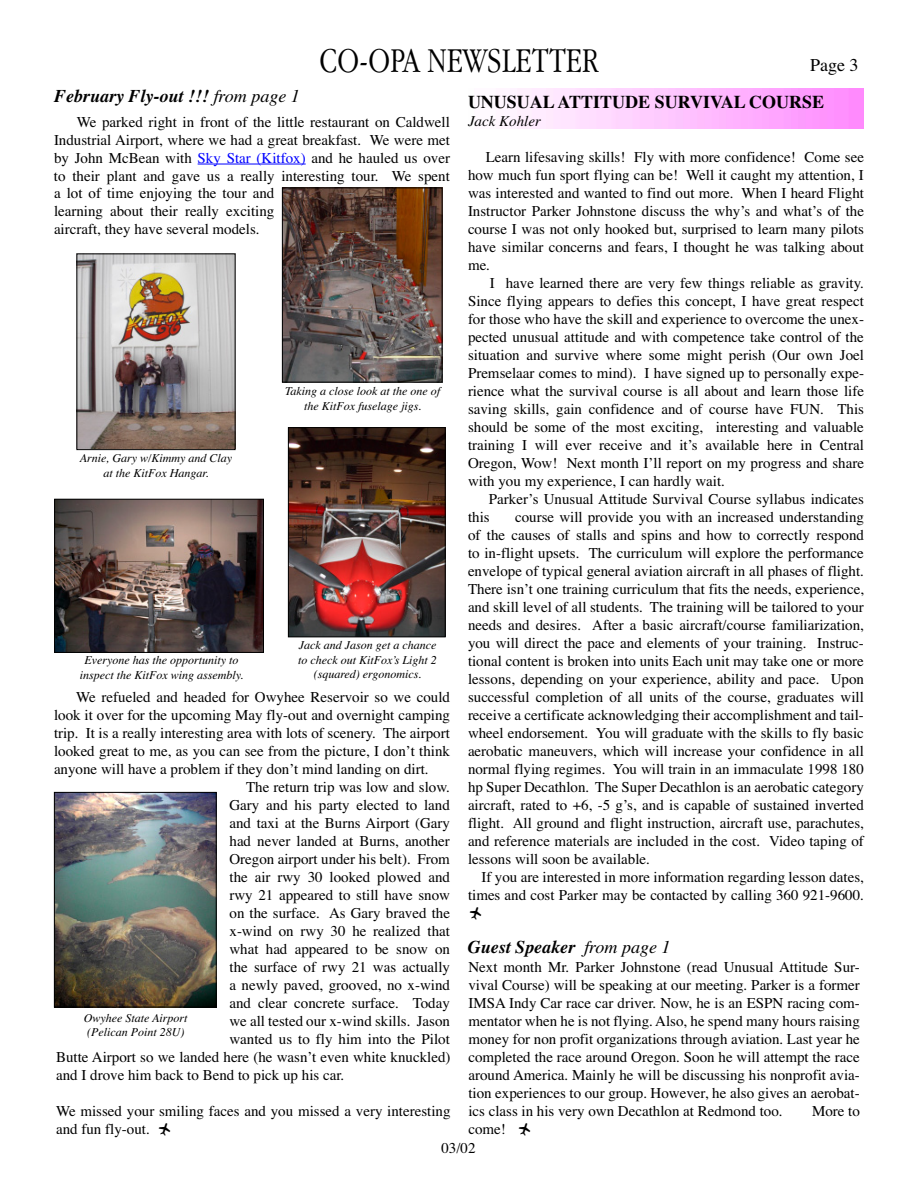
<style>
.page{position:relative;width:918px;height:1188px;background:#fff}
.page>*{position:absolute;margin:0;border:0;box-sizing:border-box;transform-origin:0 0}
.t1{font:300 36px "Apple Garamond";color:#000}
.t2{font:italic 700 18px "Times";color:#000}
.t3{font:700 18px "Times";color:#000}
.t4{font:18px "Times";color:#000}
.t5{font:15px/18px "Times";color:#000;text-align:justify}
.t6{font:italic 15px "Times";color:#000}
.t7{font:italic 12px/14.4px "Times";color:#000;text-align:center}
.s1{font-weight:400}
.s2{color:#00f}
</style>
<div class="page">
<svg style="left:474px;top:88px;width:128px;height:41px"></svg>
<hr style="left:198px;top:164px;width:108px;height:1px;background:#00f">
<img style="left:56px;top:794px;width:159px;height:211px">
<div style="left:54px;top:792px;width:163px;height:215px;border:1px solid #000"></div>
<img style="left:284px;top:190px;width:156px;height:190px">
<div style="left:282px;top:188px;width:160px;height:194px;border:1px solid #000"></div>
<img style="left:78px;top:256px;width:156px;height:192px">
<div style="left:76px;top:254px;width:160px;height:196px;border:1px solid #000"></div>
<img style="left:290px;top:429px;width:154px;height:206px">
<div style="left:288px;top:427px;width:158px;height:210px;border:1px solid #000"></div>
<img style="left:56px;top:501px;width:206px;height:150px">
<div style="left:54px;top:499px;width:210px;height:154px;border:1px solid #000"></div>
<h1 class="t1" style="left:319px;top:47px;width:281px">CO-OPA NEWSLETTER</h1>
<p class="t4" style="left:810px;top:59px;width:50px">Page 3</p>
<p class="t2" style="left:54px;top:90px;width:247px">February Fly-out !!! <span class="s1">from page 1</span></p>
<p class="t3" style="left:468px;top:95px;width:358px">UNUSUAL ATTITUDE SURVIVAL COURSE</p>
<p class="t6" style="left:468px;top:116px;width:74px">Jack Kohler</p>
<p class="t5" style="left:468px;top:149px;width:398px;text-indent:18px">Learn lifesaving skills! Fly with more confidence! Come see how much fun sport flying can be! Well it caught my attention, I was interested and wanted to find out more. When I heard Flight Instructor Parker Johnstone discuss the why’s and what’s of the course I was not only hooked but, surprised to learn many pilots have similar concerns and fears, I thought he was talking about me.</p>
<p class="t5" style="left:468px;top:275px;width:398px;text-indent:22px">I have learned there are very few things reliable as gravity.<br>Since flying appears to defies this concept, I have great respect for those who have the skill and experience to overcome the unex&shy;pected unusual attitude and with competence take control of the situation and survive where some might perish (Our own Joel Premselaar comes to mind). I have signed up to personally expe&shy;rience what the survival course is all about and learn those life saving skills, gain confidence and of course have FUN. This should be some of the most exciting, interesting and valuable training I will ever receive and it’s available here in Central Oregon, Wow! Next month I’ll report on my progress and share with you my experience, I can hardly wait.</p>
<p class="t5" style="left:468px;top:491px;width:398px;text-indent:21px">Parker’s Unusual Attitude Survival Course syllabus indicates this</p>
<p class="t5" style="left:54px;top:114px;width:398px;text-align:left;text-indent:23px">We parked right in front of the little restaurant on Caldwell Industrial Airport, where we had a great breakfast. We were met by John McBean with <span class="s2">Sky Star (Kitfox)</span> and he hauled us over to their plant and gave us a really interesting tour. We spent a lot of time enjoying the tour and<br>learning about their really exciting<br>aircraft, they have several models.</p>
<p class="t7" style="left:285px;top:385px;width:157px">Taking a close look at the one of the KitFox fuselage jigs.</p>
<p class="t7" style="left:80px;top:452px;width:154px">Arnie, Gary w/Kimmy and Clay at the KitFox Hangar.</p>
<p class="t5" style="left:468px;top:509px;width:398px;text-indent:47px">course will provide you with an increased understanding of the causes of stalls and spins and how to correctly respond to in-flight upsets. The curriculum will explore the performance envelope of typical general aviation aircraft in all phases of flight.<br>There isn’t one training curriculum that fits the needs, experience, and skill level of all students. The training will be tailored to your needs and desires. After a basic aircraft/course familiarization, you will direct the pace and elements of your training. Instruc&shy;tional content is broken into units Each unit may take one or more lessons, depending on your experience, ability and pace. Upon successful completion of all units of the course, graduates will receive a certificate acknowledging their accomplishment and tail&shy;wheel endorsement. You will graduate with the skills to fly basic aerobatic maneuvers, which will increase your confidence in all normal flying regimes. You will train in an immaculate 1998 180 hp Super Decathlon. The Super Decathlon is an aerobatic category aircraft, rated to +6, -5 g’s, and is capable of sustained inverted flight. All ground and flight instruction, aircraft use, parachutes, and reference materials are included in the cost. Video taping of lessons will soon be available.</p>
<p class="t5" style="left:468px;top:869px;width:398px;text-align:right">If you are interested in more information regarding lesson dates, times and cost Parker may be contacted by calling 360 921-9600.</p>
<p class="t7" style="left:298px;top:639px;width:140px">Jack and Jason get a chance to check out KitFox’s Light 2 (squared) ergonomics.</p>
<p class="t5" style="left:54px;top:690px;width:398px;text-indent:22px">We refueled and headed for Owyhee Reservoir so we could look it over for the upcoming May fly-out and overnight camping trip. It is a really interesting area with lots of scenery. The airport looked great to me, as you can see from the picture, I don’t think anyone will have a problem if they don’t mind landing on dirt.</p>
<p class="t7" style="left:80px;top:654px;width:165px">Everyone has the opportunity to inspect the KitFox wing assembly.</p>
<p class="t5" style="left:230px;top:780px;width:222px;text-indent:17px">The return trip was low and slow.<br>Gary and his party elected to land and taxi at the Burns Airport (Gary had never landed at Burns, another Oregon airport under his belt). From the air rwy 30 looked plowed and rwy 21 appeared to still have snow on the surface. As Gary braved the x-wind on rwy 30 he realized that what had appeared to be snow on the surface of rwy 21 was actually a newly paved, grooved, no x-wind and clear concrete surface. Today we all tested our x-wind skills. Jason wanted us to fly him into the Pilot</p>
<p class="t2" style="left:468px;top:940px;width:204px">Guest Speaker <span class="s1">from page 1</span></p>
<p class="t5" style="left:468px;top:959px;width:393px">Next month Mr. Parker Johnstone (read Unusual Attitude Sur&shy;vival Course) will be speaking at our meeting. Parker is a former IMSA Indy Car race car driver. Now, he is an ESPN racing com&shy;mentator when he is not flying. Also, he spend many hours raising money for non profit organizations through aviation. Last year he completed the race around Oregon. Soon he will attempt the race around America. Mainly he will be discussing his nonprofit avia&shy;tion experiences to our group. However, he also gives an aerobat&shy;ics class in his very own Decathlon at Redmond too.</p>
<p class="t7" style="left:84px;top:1011px;width:105px;text-align:left">Owyhee State Airport (Pelican Point 28U)</p>
<p class="t5" style="left:56px;top:1050px;width:396px">Butte Airport so we landed here (he wasn’t even white knuckled) and I drove him back to Bend to pick up his car.</p>
<p class="t5" style="left:56px;top:1104px;width:396px">We missed your smiling faces and you missed a very interesting and fun fly-out.</p>
<p class="t5" style="left:812px;top:1103px;width:49px">More to</p>
<p class="t5" style="left:468px;top:1121px;width:39px">come!</p>
<p class="t5" style="left:441px;top:1140px;width:36px">03/02</p>
</div>
